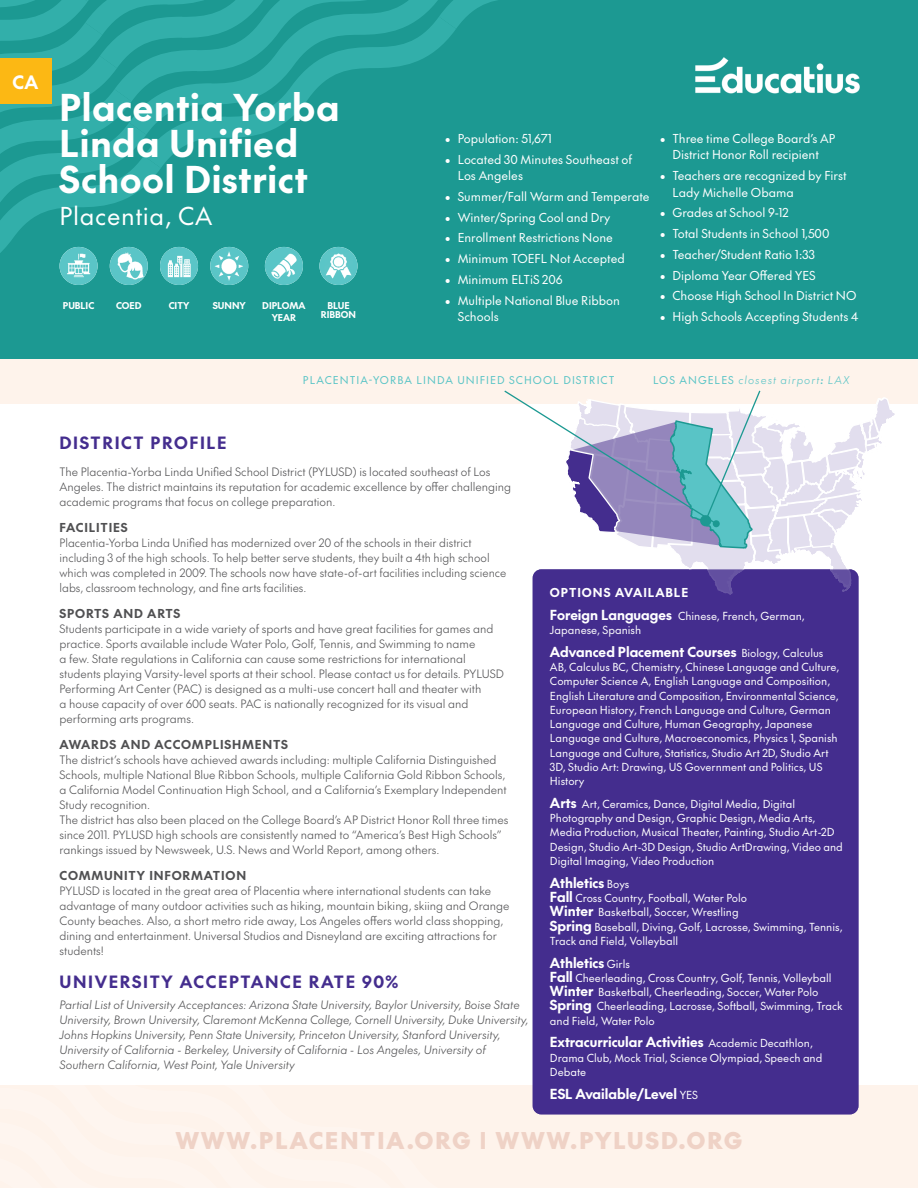
<style>
.page{position:relative;width:918px;height:1188px;background:#fff}
.page>*{position:absolute;margin:0;border:0;box-sizing:border-box;transform-origin:0 0}
.t1{font:700 36px/36px "The Future";letter-spacing:.025em;color:#fff}
.t2{font:24px "The Future";letter-spacing:.025em;color:#fff}
.t3{font:900 22.5px "The Future";letter-spacing:.1em;color:#efd2c6}
.t4{font:700 18px "The Future";color:#fff}
.t5{font:700 16.5px "The Future";letter-spacing:.1em;color:#442d8e}
.t6{font:700 13.5px "The Future";color:#fff}
.t7{font:12px/16.5px "The Future";color:#fff}
.t8{font:700 12px "The Future";letter-spacing:.07em;color:#505052}
.t9{font:700 12px "The Future";letter-spacing:.08em;color:#fff}
.t10{font:300 11.25px/15px "The Future";color:#505052}
.t11{font:italic 300 11.25px/15px "The Future";color:#505052}
.t12{font:10.8px/14.2px "The Future";color:#fff}
.t13{font:10.5px "The Future";letter-spacing:.1em;color:#59c4c6}
.t14{font:italic 300 10.5px "The Future";letter-spacing:.1em;color:#59c4c6}
.t15{font:700 9.15px/12px "The Future";color:#fff;text-align:center}
.s1{font-weight:400;font-style:normal}
.s2{font-weight:500}
.s3{font-weight:700;font-size:13.5px}
.s4{font-weight:400;font-size:10.8px}
</style>
<div class="page">
<div style="left:0;top:273px;width:918px;height:915px;background:#fef3eb"></div>
<div style="left:0;top:404px;width:918px;height:681px;background:#fff"></div>
<div style="left:0;top:0;width:918px;height:359px;background:#1c9992"></div>
<svg style="left:0;top:0;width:497px;height:259px"></svg>
<div style="left:0;top:59px;width:51px;height:45px;background:#fcb814"></div>
<img style="left:695px;top:57px;width:165px;height:37px">
<div style="left:533px;top:569px;width:325px;height:545px;background:#442d8e;border-radius:9px"></div>
<img style="left:110px;top:247px;width:38px;height:38px;border-radius:19px">
<img style="left:265px;top:247px;width:38px;height:38px;border-radius:19px">
<img style="left:60px;top:247px;width:38px;height:38px;border-radius:19px">
<img style="left:160px;top:247px;width:38px;height:38px;border-radius:19px">
<svg style="left:504px;top:390px;width:391px;height:227px"></svg>
<img style="left:210px;top:247px;width:38px;height:38px;border-radius:19px">
<img style="left:319px;top:247px;width:39px;height:38px;border-radius:19px">
<h3 class="t4" style="left:13px;top:69px;width:27px">CA</h3>
<h1 class="t1" style="left:60px;top:89px;width:281px">Placentia Yorba<br>Linda Unified<br>School District</h1>
<h2 class="t2" style="left:60px;top:199px;width:154px">Placentia, CA</h2>
<p class="t15" style="left:63px;top:299px;width:33px">PUBLIC</p>
<p class="t15" style="left:169px;top:299px;width:22px">CITY</p>
<p class="t15" style="left:116px;top:299px;width:27px">COED</p>
<p class="t15" style="left:262px;top:299px;width:45px">DIPLOMA<br>YEAR</p>
<p class="t15" style="left:213px;top:299px;width:35px">SUNNY</p>
<p class="t15" style="left:321px;top:301px;width:37px;line-height:9.1px">BLUE<br>RIBBON</p>
<p class="t7" style="left:445px;top:130px;width:109px">• Population: 51,671</p>
<p class="t7" style="left:458px;top:151px;width:176px;text-indent:-13px">• Located 30 Minutes Southeast of<br>Los Angeles</p>
<p class="t7" style="left:445px;top:188px;width:206px">• Summer/Fall Warm and Temperate</p>
<p class="t7" style="left:445px;top:209px;width:167px">• Winter/Spring Cool and Dry</p>
<p class="t7" style="left:445px;top:229px;width:169px">• Enrollment Restrictions None</p>
<p class="t7" style="left:445px;top:250px;width:181px">• Minimum TOEFL Not Accepted</p>
<p class="t7" style="left:445px;top:271px;width:119px">• Minimum ELTiS 206</p>
<p class="t7" style="left:458px;top:292px;width:164px;text-indent:-13px">• Multiple National Blue Ribbon<br>Schools</p>
<p class="t7" style="left:660px;top:130px;width:177px;text-align:center">• Three time College Board’s AP<br>District Honor Roll recipient</p>
<p class="t7" style="left:672px;top:167px;width:176px;text-indent:-13px">• Teachers are recognized by First<br>Lady Michelle Obama</p>
<p class="t7" style="left:660px;top:204px;width:130px">• Grades at School 9-12</p>
<p class="t7" style="left:660px;top:225px;width:171px">• Total Students in School 1,500</p>
<p class="t7" style="left:660px;top:246px;width:157px">• Teacher/Student Ratio 1:33</p>
<p class="t7" style="left:660px;top:267px;width:157px">• Diploma Year Offered YES</p>
<p class="t7" style="left:660px;top:287px;width:198px">• Choose High School In District NO</p>
<p class="t7" style="left:660px;top:308px;width:200px">• High Schools Accepting Students 4</p>
<h3 class="t5" style="left:60px;top:431px;width:169px">DISTRICT PROFILE</h3>
<p class="t13" style="left:303px;top:373px;width:313px">PLACENTIA-YORBA LINDA UNIFIED SCHOOL DISTRICT</p>
<p class="t14" style="left:653px;top:373px;width:198px"><span class="s1">LOS ANGELES</span> closest airport<span class="s2">:</span> LAX</p>
<p class="t10" style="left:60px;top:465px;width:453px">The Placentia-Yorba Linda Unified School District (PYLUSD) is located southeast of Los<br>Angeles. The district maintains its reputation for academic excellence by offer challenging academic programs that focus on college preparation.</p>
<p class="t8" style="left:60px;top:519px;width:70px">FACILITIES</p>
<p class="t10" style="left:60px;top:535px;width:448px">Placentia-Yorba Linda Unified has modernized over 20 of the schools in their district including 3 of the high schools. To help better serve students, they built a 4th high school which was completed in 2009. The schools now have state-of-art facilities including science labs, classroom technology, and fine arts facilities.</p>
<p class="t8" style="left:60px;top:605px;width:122px">SPORTS AND ARTS</p>
<p class="t10" style="left:60px;top:621px;width:446px">Students participate in a wide variety of sports and have great facilities for games and practice. Sports available include Water Polo, Golf, Tennis, and Swimming to name<br>a few. State regulations in California can cause some restrictions for international students playing Varsity-level sports at their school. Please contact us for details. PYLUSD Performing Art Center (PAC) is designed as a multi-use concert hall and theater with<br>a house capacity of over 600 seats. PAC is nationally recognized for its visual and performing arts programs.</p>
<p class="t8" style="left:60px;top:736px;width:230px">AWARDS AND ACCOMPLISHMENTS</p>
<p class="t10" style="left:60px;top:752px;width:450px">The district’s schools have achieved awards including: multiple California Distinguished Schools, multiple National Blue Ribbon Schools, multiple California Gold Ribbon Schools, a California Model Continuation High School, and a California’s Exemplary Independent Study recognition.<br>The district has also been placed on the College Board’s AP District Honor Roll three times since 2011. PYLUSD high schools are consistently named to “America’s Best High Schools” rankings issued by Newsweek, U.S. News and World Report, among others.</p>
<p class="t8" style="left:60px;top:867px;width:188px">COMMUNITY INFORMATION</p>
<p class="t10" style="left:60px;top:883px;width:451px">PYLUSD is located in the great area of Placentia where international students can take advantage of many outdoor activities such as hiking, mountain biking, skiing and Orange County beaches. Also, a short metro ride away, Los Angeles offers world class shopping, dining and entertainment. Universal Studios and Disneyland are exciting attractions for students!</p>
<h3 class="t5" style="left:60px;top:970px;width:340px">UNIVERSITY ACCEPTANCE RATE 90%</h3>
<p class="t11" style="left:60px;top:997px;width:470px">Partial List of University Acceptances: Arizona State University, Baylor University, Boise State University, Brown University, Claremont McKenna College, Cornell University, Duke University, Johns Hopkins University, Penn State University, Princeton University, Stanford University, University of California - Berkeley, University of California - Los Angeles, University of Southern California, West Point, Yale University</p>
<p class="t9" style="left:550px;top:584px;width:140px">OPTIONS AVAILABLE</p>
<p class="t12" style="left:550px;top:609px;width:256px"><span class="s3">Foreign Languages</span> Chinese, French, German,<br>Japanese, Spanish</p>
<p class="t6" style="left:550px;top:642px;width:275px">Advanced Placement Courses <span class="s4">Biology, Calculus</span></p>
<p class="t12" style="left:550px;top:660px;width:291px">AB, Calculus BC, Chemistry, Chinese Language and Culture, Computer Science A, English Language and Composition, English Literature and Composition, Environmental Science, European History, French Language and Culture, German Language and Culture, Human Geography, Japanese Language and Culture, Macroeconomics, Physics 1, Spanish Language and Culture, Statistics, Studio Art 2D, Studio Art 3D, Studio Art: Drawing, US Government and Politics, US History</p>
<p class="t12" style="left:550px;top:797px;width:294px"><span class="s3">Arts</span> Art, Ceramics, Dance, Digital Media, Digital Photography and Design, Graphic Design, Media Arts, Media Production, Musical Theater, Painting, Studio Art-2D Design, Studio Art-3D Design, Studio ArtDrawing, Video and Digital Imaging, Video Production</p>
<p class="t6" style="left:550px;top:873px;width:81px">Athletics <span class="s4">Boys</span></p>
<p class="t12" style="left:550px;top:891px;width:294px"><span class="s3">Fall</span> Cross Country, Football, Water Polo<br><span class="s3">Winter</span> Basketball, Soccer, Wrestling<br><span class="s3">Spring</span> Baseball, Diving, Golf, Lacrosse, Swimming, Tennis, Track and Field, Volleyball</p>
<p class="t6" style="left:550px;top:953px;width:81px">Athletics <span class="s4">Girls</span></p>
<p class="t12" style="left:550px;top:970px;width:294px"><span class="s3">Fall</span> Cheerleading, Cross Country, Golf, Tennis, Volleyball <span class="s3">Winter</span> Basketball, Cheerleading, Soccer, Water Polo <span class="s3">Spring</span> Cheerleading, Lacrosse, Softball, Swimming, Track and Field, Water Polo</p>
<p class="t6" style="left:550px;top:1032px;width:265px">Extracurricular Activities <span class="s4">Academic Decathlon,</span></p>
<p class="t12" style="left:550px;top:1050px;width:274px">Drama Club, Mock Trial, Science Olympiad, Speech and<br>Debate</p>
<p class="t6" style="left:550px;top:1084px;width:150px">ESL Available/Level <span class="s4">YES</span></p>
<h3 class="t3" style="left:176px;top:1124px;width:568px">WWW.PLACENTIA.ORG | WWW.PYLUSD.ORG</h3>
</div>
